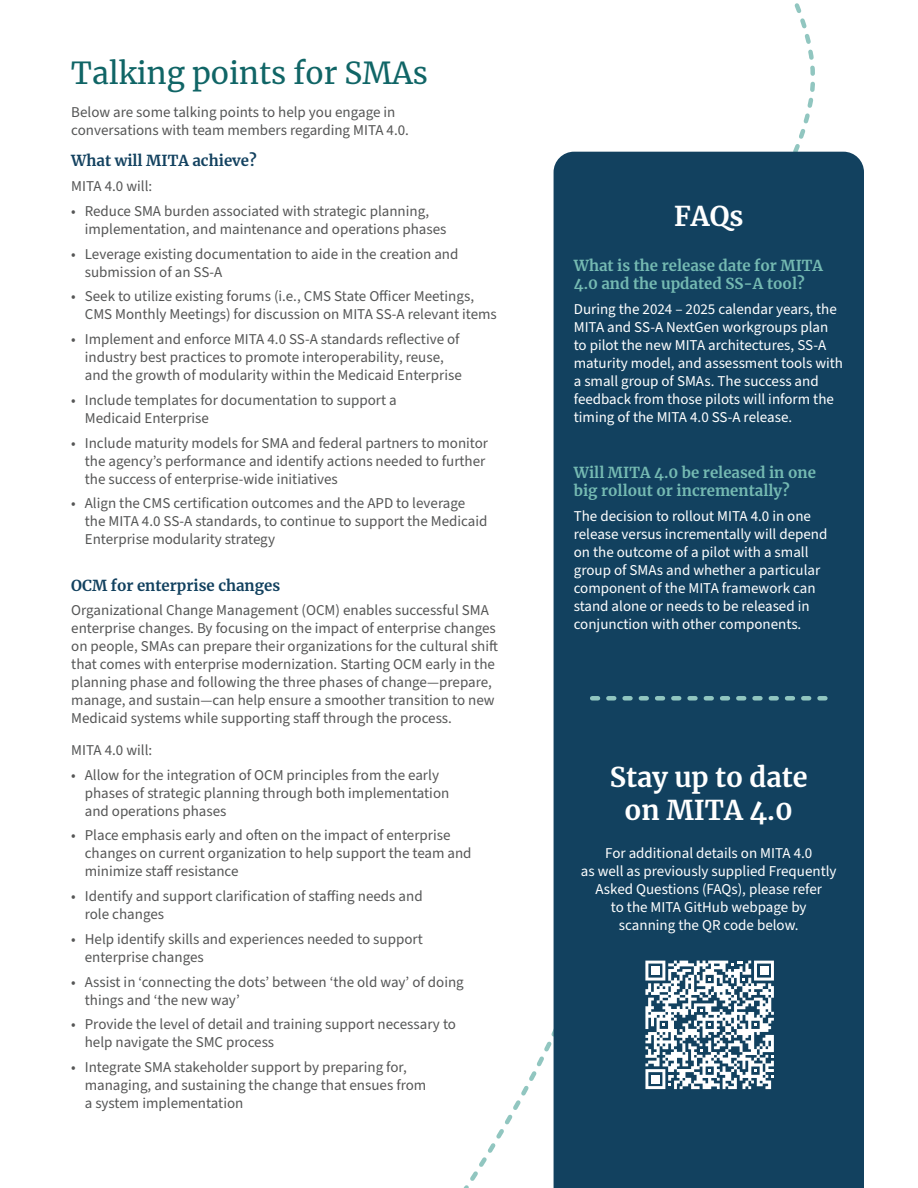
<style>
.page{position:relative;width:918px;height:1188px;background:#fff}
.page>*{position:absolute;margin:0;border:0;box-sizing:border-box;transform-origin:0 0}
.Intro{font:30px "Merriweather";color:#106566}
.H1_-_Callout_Box{font:700 27px/32.4px "Merriweather";color:#fff;text-align:center}
.Body_with_spacing{font:15px/18px "Source Sans Pro";color:#555656}
.Body_with_spacing-2{font:15px/18px "Source Sans Pro";color:#fff}
.Body{font:15px/18px "Source Sans Pro";color:#fff;text-align:center}
.t1{font:700 15px/18px "Merriweather";color:#75bab2}
.t2{font:700 15px "Merriweather";color:#12415f}
</style>
<div class="page">
<div style="left:554px;top:152px;width:310px;height:1036px;background:#12415f"></div>
<div style="left:553px;top:462px;width:272px;height:436px;background:#12415f"></div>
<svg style="left:645px;top:961px;width:129px;height:128px"></svg>
<div style="left:651px;top:966px;width:8px;height:9px;background:#fff"></div>
<div style="left:760px;top:966px;width:8px;height:9px;background:#fff"></div>
<div style="left:651px;top:1075px;width:8px;height:8px;background:#fff"></div>
<p class="Intro" style="left:71px;top:52px;width:358px">Talking points for SMAs</p>
<p class="Body_with_spacing" style="left:71px;top:103px;width:339px">Below are some talking points to help you engage in conversations with team members regarding MITA 4.0.</p>
<h1 class="t2" style="left:71px;top:151px;width:187px">What will MITA achieve?</h1>
<p class="Body_with_spacing" style="left:71px;top:178px;width:82px">MITA 4.0 will:</p>
<p class="Body_with_spacing" style="left:85px;top:202px;width:363px;text-indent:-14px">• Reduce SMA burden associated with strategic planning, implementation, and maintenance and operations phases</p>
<p class="Body_with_spacing" style="left:85px;top:245px;width:375px;text-indent:-14px">• Leverage existing documentation to aide in the creation and submission of an SS-A</p>
<p class="Body_with_spacing" style="left:85px;top:288px;width:414px;text-indent:-14px">• Seek to utilize existing forums (i.e., CMS State Officer Meetings,<br>CMS Monthly Meetings) for discussion on MITA SS-A relevant items</p>
<p class="Body_with_spacing" style="left:85px;top:331px;width:379px;text-indent:-14px">• Implement and enforce MITA 4.0 SS-A standards reflective of industry best practices to promote interoperability, reuse, and the growth of modularity within the Medicaid Enterprise</p>
<p class="Body_with_spacing" style="left:85px;top:391px;width:314px;text-indent:-14px">• Include templates for documentation to support a<br>Medicaid Enterprise</p>
<p class="Body_with_spacing" style="left:85px;top:434px;width:405px;text-indent:-14px">• Include maturity models for SMA and federal partners to monitor the agency’s performance and identify actions needed to further the success of enterprise-wide initiatives</p>
<p class="Body_with_spacing" style="left:85px;top:495px;width:404px;text-indent:-14px">• Align the CMS certification outcomes and the APD to leverage the MITA 4.0 SS-A standards, to continue to support the Medicaid<br>Enterprise modularity strategy</p>
<h1 class="t2" style="left:71px;top:575px;width:210px">OCM for enterprise changes</h1>
<p class="Body_with_spacing" style="left:71px;top:602px;width:428px">Organizational Change Management (OCM) enables successful SMA enterprise changes. By focusing on the impact of enterprise changes on people, SMAs can prepare their organizations for the cultural shift that comes with enterprise modernization. Starting OCM early in the planning phase and following the three phases of change—prepare, manage, and sustain—can help ensure a smoother transition to new Medicaid systems while supporting staff through the process.</p>
<p class="Body_with_spacing" style="left:71px;top:741px;width:82px">MITA 4.0 will:</p>
<p class="Body_with_spacing" style="left:85px;top:766px;width:366px;text-indent:-14px">• Allow for the integration of OCM principles from the early phases of strategic planning through both implementation and operations phases</p>
<p class="Body_with_spacing" style="left:85px;top:827px;width:388px;text-indent:-14px">• Place emphasis early and often on the impact of enterprise changes on current organization to help support the team and minimize staff resistance</p>
<p class="Body_with_spacing" style="left:85px;top:888px;width:339px;text-indent:-14px">• Identify and support clarification of staffing needs and role changes</p>
<p class="Body_with_spacing" style="left:85px;top:930px;width:340px;text-indent:-14px">• Help identify skills and experiences needed to support enterprise changes</p>
<p class="Body_with_spacing" style="left:85px;top:973px;width:381px;text-indent:-14px">• Assist in ‘connecting the dots’ between ‘the old way’ of doing things and ‘the new way’</p>
<p class="Body_with_spacing" style="left:85px;top:1016px;width:373px;text-indent:-14px">• Provide the level of detail and training support necessary to help navigate the SMC process</p>
<p class="Body_with_spacing" style="left:85px;top:1059px;width:343px;text-indent:-14px">• Integrate SMA stakeholder support by preparing for, managing, and sustaining the change that ensues from a system implementation</p>
<p class="H1_-_Callout_Box" style="left:674px;top:199px;width:71px">FAQs</p>
<h1 class="t1" style="left:574px;top:256px;width:251px">What is the release date for MITA<br>4.0 and the updated SS-A tool?</h1>
<p class="Body_with_spacing-2" style="left:574px;top:300px;width:271px">During the 2024 – 2025 calendar years, the MITA and SS-A NextGen workgroups plan to pilot the new MITA architectures, SS-A maturity model, and assessment tools with a small group of SMAs. The success and feedback from those pilots will inform the timing of the MITA 4.0 SS-A release.</p>
<h1 class="t1" style="left:574px;top:463px;width:244px">Will MITA 4.0 be released in one big rollout or incrementally?</h1>
<p class="Body_with_spacing-2" style="left:574px;top:507px;width:255px">The decision to rollout MITA 4.0 in one release versus incrementally will depend on the outcome of a pilot with a small group of SMAs and whether a particular component of the MITA framework can stand alone or needs to be released in conjunction with other components.</p>
<p class="H1_-_Callout_Box" style="left:610px;top:761px;width:199px">Stay up to date on MITA 4.0</p>
<p class="Body" style="left:581px;top:844px;width:257px">For additional details on MITA 4.0<br>as well as previously supplied Frequently Asked Questions (FAQs), please refer<br>to the MITA GitHub webpage by scanning the QR code below.</p>
</div>
